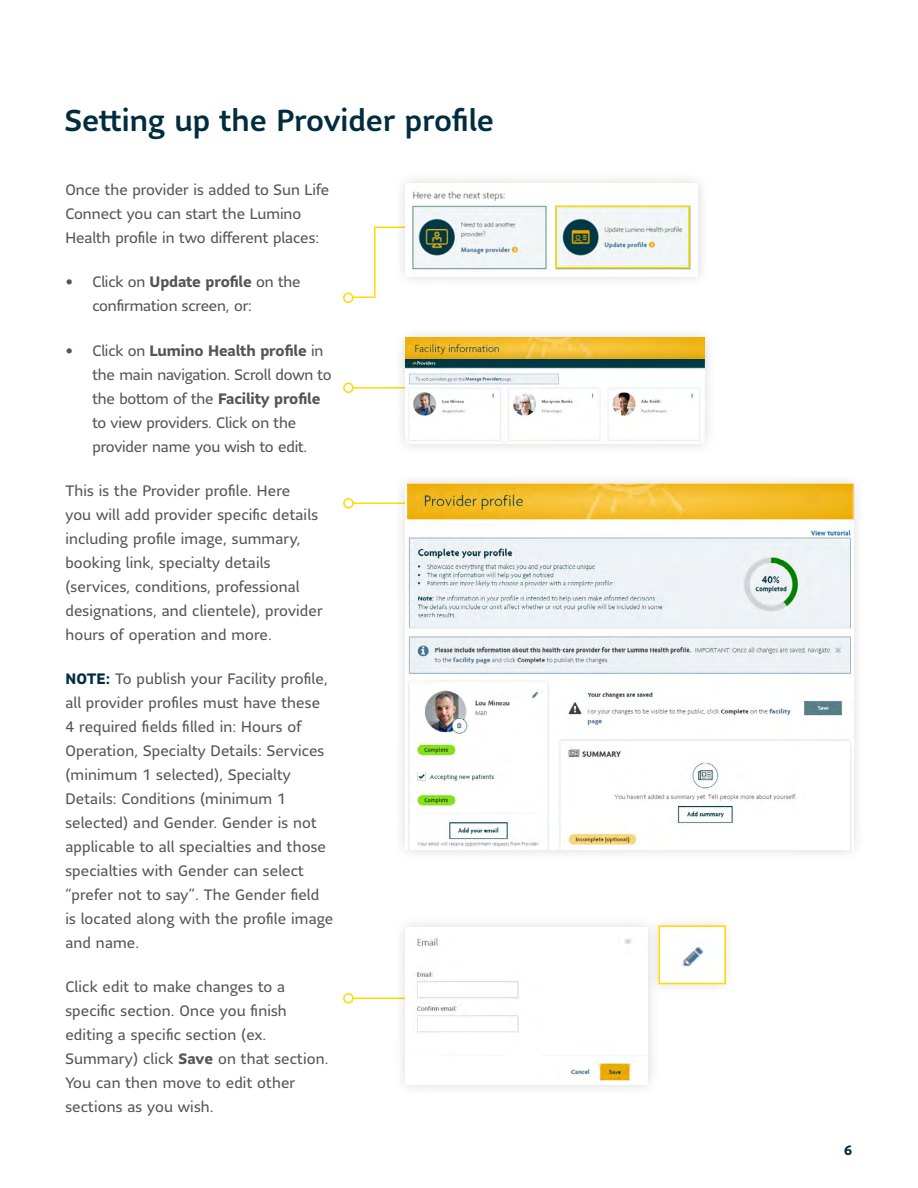
<style>
.page{position:relative;width:918px;height:1188px;background:#fff}
.page>*{position:absolute;margin:0;border:0;box-sizing:border-box;transform-origin:0 0}
.Headings{font:500 30px "Sun Life Sans";color:#002d3d}
.body_copy{font:15px/24px "Sun Life Sans";letter-spacing:.01em;color:#555}
.body_copy-2{font:15px/24px "Sun Life Sans";letter-spacing:-.01em;color:#555}
.t1{font:700 13.5px "Sun Life Sans";color:#002d3d}
.s1{font-weight:700}
.s2{font-weight:700;color:#002d3d}
</style>
<div class="page">
<svg style="left:343px;top:226px;width:49px;height:72px"></svg>
<img style="left:682px;top:947px;width:22px;height:20px">
<div style="left:344px;top:293px;width:9px;height:9px;background:#fff;border-radius:50%"></div>
<div style="left:343px;top:293px;width:11px;height:10px;border:2px solid #ffdb00;border-radius:50%"></div>
<div style="left:392px;top:170px;width:318px;height:119px;background:#000;opacity:.15"></div>
<img style="left:412px;top:183px;width:279px;height:87px">
<div style="left:658px;top:925px;width:68px;height:59px;border:2px solid #ffdb00"></div>
<hr style="left:345px;top:387px;width:122px;height:2px;background:#ffdb00">
<hr style="left:345px;top:503px;width:122px;height:1px;background:#ffdb00">
<hr style="left:345px;top:998px;width:122px;height:1px;background:#ffdb00">
<div style="left:344px;top:383px;width:9px;height:9px;background:#fff;border-radius:50%"></div>
<div style="left:343px;top:383px;width:11px;height:10px;border:2px solid #ffdb00;border-radius:50%"></div>
<div style="left:344px;top:499px;width:9px;height:9px;background:#fff;border-radius:50%"></div>
<div style="left:343px;top:498px;width:11px;height:11px;border:2px solid #ffdb00;border-radius:50%"></div>
<div style="left:344px;top:994px;width:9px;height:9px;background:#fff;border-radius:50%"></div>
<div style="left:343px;top:993px;width:11px;height:11px;border:2px solid #ffdb00;border-radius:50%"></div>
<div style="left:392px;top:325px;width:325px;height:51px;background:#000;opacity:.15"></div>
<img style="left:405px;top:338px;width:299px;height:9px">
<div style="left:392px;top:347px;width:325px;height:109px;background:#000;opacity:.15"></div>
<img style="left:405px;top:360px;width:299px;height:84px">
<div style="left:393px;top:471px;width:473px;height:392px;background:#fafafa"></div>
<img style="left:406px;top:484px;width:447px;height:366px">
<div style="left:392px;top:915px;width:268px;height:182px;background:#000;opacity:.15"></div>
<img style="left:417px;top:938px;width:217px;height:144px">
<div style="left:555px;top:206px;width:135px;height:62px;border:2px solid #ffdb00"></div>
<p class="Headings" style="left:65px;top:100px;width:431px">Setting up the Provider profile</p>
<p class="body_copy" style="left:65px;top:178px;width:265px">Once the provider is added to Sun Life<br>Connect you can start the Lumino<br>Health profile in two different places:</p>
<p class="body_copy-2" style="left:92px;top:270px;width:210px;text-indent:-27px">• Click on <span class="s1">Update profile</span> on the confirmation screen, or:</p>
<p class="body_copy-2" style="left:92px;top:338px;width:241px;text-indent:-27px">• Click on <span class="s1">Lumino Health profile</span> in the main navigation. Scroll down to the bottom of the <span class="s1">Facility profile </span>to view providers. Click on the provider name you wish to edit.</p>
<p class="body_copy" style="left:65px;top:478px;width:259px">This is the Provider profile. Here<br>you will add provider specific details including profile image, summary, booking link, specialty details (services, conditions, professional designations, and clientele), provider hours of operation and more.</p>
<p class="body_copy" style="left:65px;top:667px;width:269px"><span class="s2">NOTE:</span> To publish your Facility profile, all provider profiles must have these<br>4 required fields filled in: Hours of Operation, Specialty Details: Services (minimum 1 selected), Specialty Details: Conditions (minimum 1 selected) and Gender. Gender is not applicable to all specialties and those specialties with Gender can select “prefer not to say”. The Gender field is located along with the profile image and name.</p>
<p class="body_copy" style="left:65px;top:975px;width:265px">Click edit to make changes to a specific section. Once you finish editing a specific section (ex.<br>Summary) click <span class="s1">Save</span> on that section.<br>You can then move to edit other sections as you wish.</p>
<p class="t1" style="left:844px;top:1141px;width:10px">6</p>
</div>
